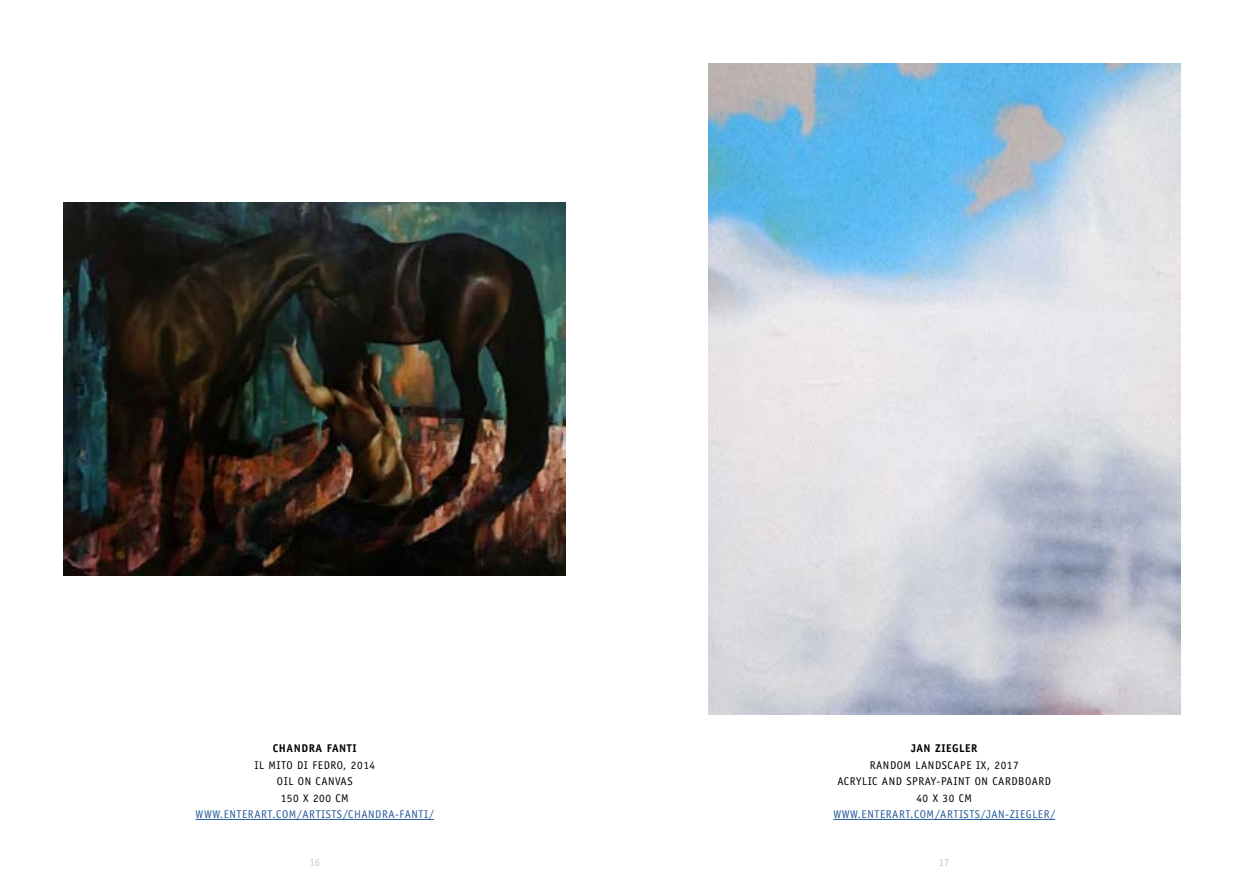
<style>
.page{position:relative;width:1259px;height:893px;background:#fff}
.page>*{position:absolute;margin:0;border:0;box-sizing:border-box;transform-origin:0 0}
.t1{font:11.25px/16.5px "Officina Sans Std";letter-spacing:.05em;color:#000;text-align:center}
.t2{font:11.25px "Officina Sans Std";letter-spacing:.05em;color:#275b9b}
.t3{font:700 11.25px "Officina Sans Std";letter-spacing:.05em;color:#000}
.t4{font:10.5px "Officina Sans Std";color:#c6c6c6}
</style>
<div class="page">
<hr style="left:833px;top:819px;width:222px;height:1px;background:#275b9b">
<img style="left:708px;top:64px;width:472px;height:650px">
<hr style="left:195px;top:819px;width:239px;height:1px;background:#275b9b">
<img style="left:64px;top:202px;width:502px;height:374px">
<p class="t3" style="left:273px;top:741px;width:85px">CHANDRA FANTI</p>
<p class="t1" style="left:254px;top:757px;width:122px">IL MITO DI FEDRO, 2014<br>OIL ON CANVAS<br>150 X 200 CM</p>
<p class="t2" style="left:195px;top:808px;width:240px">WWW.ENTERART.COM/ARTISTS/CHANDRA-FANTI/</p>
<p class="t3" style="left:911px;top:741px;width:68px">JAN ZIEGLER</p>
<p class="t1" style="left:837px;top:757px;width:215px">RANDOM LANDSCAPE IX, 2017<br>ACRYLIC AND SPRAY-PAINT ON CARDBOARD<br>40 X 30 CM</p>
<p class="t2" style="left:833px;top:808px;width:223px">WWW.ENTERART.COM/ARTISTS/JAN-ZIEGLER/</p>
<p class="t4" style="left:309px;top:856px;width:12px">16</p>
<p class="t4" style="left:939px;top:856px;width:12px">17</p>
</div>
